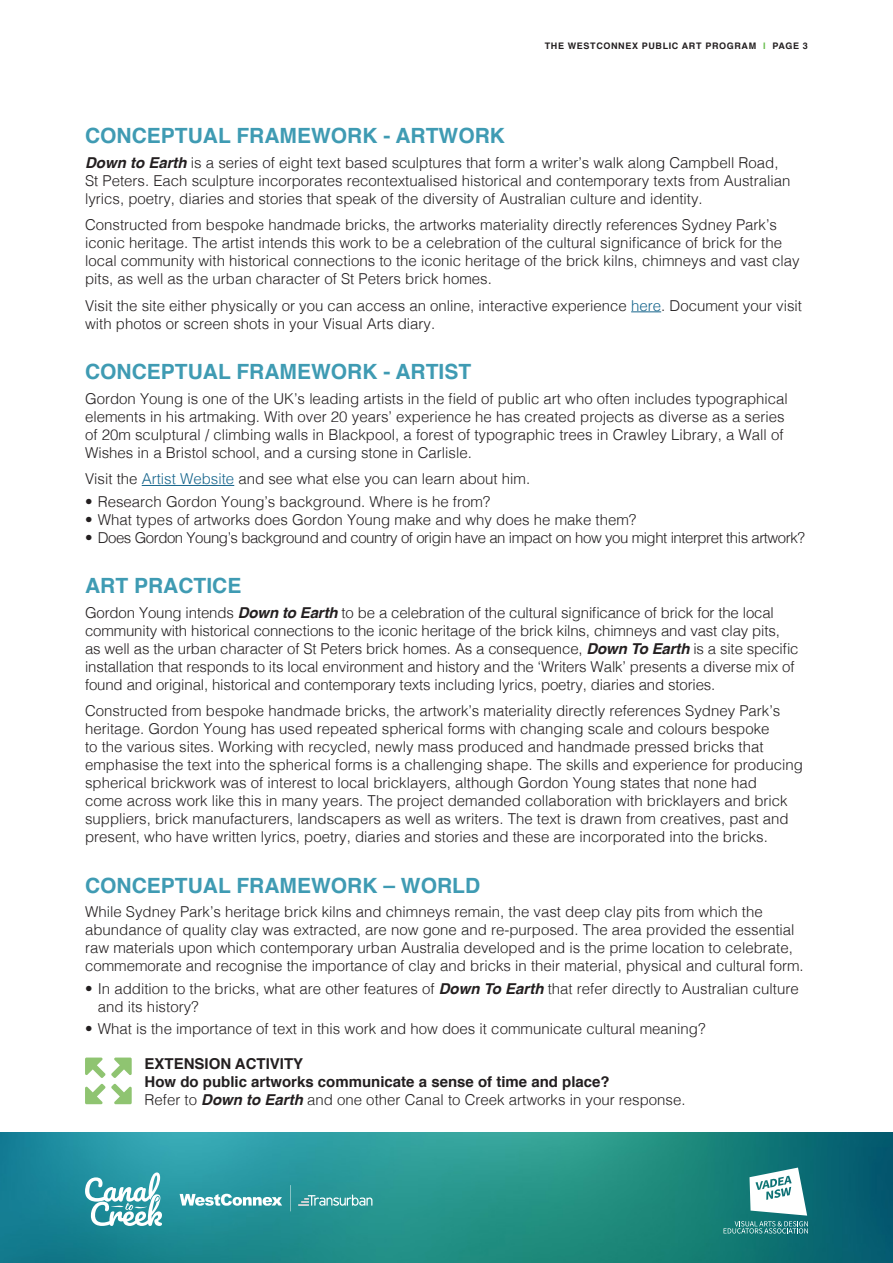
<style>
.page{position:relative;width:893px;height:1263px;background:#fff}
.page>*{position:absolute;margin:0;border:0;box-sizing:border-box;transform-origin:0 0}
.Subhead{font:700 21px "Helvetica";color:#3f9bb3}
.Body{font:300 15px/18px "Helvetica";color:#231f20}
.Body_Bullet{font:300 15px/18px "Helvetica";color:#231f20}
.Body_Bullet-2{font:700 15px/18px "Helvetica";color:#231f20}
.Body_Bullet-3{font:300 15px "Helvetica";letter-spacing:-.03em;color:#231f20}
.t1{font:700 9px "Helvetica";letter-spacing:.07em;color:#231f20}
.s1{color:#6abe50}
.s2{font-weight:700;font-style:italic}
.s3{color:#18668d}
.s4{font-weight:300}
.s5{font-style:italic}
</style>
<div class="page">
<img style="left:0;top:1132px;width:893px;height:131px">
<svg style="left:85px;top:1172px;width:77px;height:54px"></svg>
<svg style="left:180px;top:1194px;width:102px;height:12px"></svg>
<svg style="left:298px;top:1194px;width:74px;height:12px"></svg>
<svg style="left:290px;top:1185px;width:1px;height:26px"></svg>
<svg style="left:749px;top:1167px;width:58px;height:48px"></svg>
<svg style="left:724px;top:1221px;width:84px;height:12px"></svg>
<hr style="left:631px;top:311px;width:30px;height:1px;background:#18668d">
<hr style="left:142px;top:485px;width:92px;height:1px;background:#18668d">
<svg style="left:85px;top:1084px;width:47px;height:20px"></svg>
<svg style="left:85px;top:1057px;width:47px;height:21px"></svg>
<p class="t1" style="left:545px;top:39px;width:265px">THE WESTCONNEX PUBLIC ART PROGRAM <span class="s1">I</span> PAGE 3</p>
<p class="Subhead" style="left:85px;top:119px;width:421px">CONCEPTUAL FRAMEWORK - ARTWORK</p>
<p class="Body" style="left:85px;top:152px;width:707px"><span class="s2">Down to Earth</span> is a series of eight text based sculptures that form a writer’s walk along Campbell Road,<br>St Peters. Each sculpture incorporates recontextualised historical and contemporary texts from Australian lyrics, poetry, diaries and stories that speak of the diversity of Australian culture and identity.</p>
<p class="Body" style="left:85px;top:215px;width:716px">Constructed from bespoke handmade bricks, the artworks materiality directly references Sydney Park’s iconic heritage. The artist intends this work to be a celebration of the cultural significance of brick for the local community with historical connections to the iconic heritage of the brick kilns, chimneys and vast clay pits, as well as the urban character of St Peters brick homes.</p>
<p class="Body" style="left:85px;top:295px;width:718px">Visit the site either physically or you can access an online, interactive experience <span class="s3">here</span>. Document your visit with photos or screen shots in your Visual Arts diary.</p>
<p class="Subhead" style="left:85px;top:355px;width:388px">CONCEPTUAL FRAMEWORK - ARTIST</p>
<p class="Body" style="left:85px;top:388px;width:704px">Gordon Young is one of the UK’s leading artists in the field of public art who often includes typographical elements in his artmaking. With over 20 years’ experience he has created projects as diverse as a series of 20m sculptural / climbing walls in Blackpool, a forest of typographic trees in Crawley Library, a Wall of Wishes in a Bristol school, and a cursing stone in Carlisle.</p>
<p class="Body" style="left:85px;top:469px;width:447px">Visit the <span class="s3">Artist Website</span> and see what else you can learn about him.</p>
<p class="Body_Bullet" style="left:85px;top:491px;width:407px">• Research Gordon Young’s background. Where is he from?</p>
<p class="Body_Bullet" style="left:85px;top:509px;width:553px">• What types of artworks does Gordon Young make and why does he make them?</p>
<p class="Body_Bullet-3" style="left:85px;top:524px;width:721px">• Does Gordon Young’s background and country of origin have an impact on how you might interpret this artwork?</p>
<p class="Subhead" style="left:85px;top:569px;width:158px">ART PRACTICE</p>
<p class="Body" style="left:85px;top:602px;width:715px">Gordon Young intends <span class="s2">Down to Earth</span> to be a celebration of the cultural significance of brick for the local community with historical connections to the iconic heritage of the brick kilns, chimneys and vast clay pits, as well as the urban character of St Peters brick homes. As a consequence, <span class="s2">Down To Earth</span> is a site specific installation that responds to its local environment and history and the ‘Writers Walk’ presents a diverse mix of found and original, historical and contemporary texts including lyrics, poetry, diaries and stories.</p>
<p class="Body" style="left:85px;top:701px;width:719px">Constructed from bespoke handmade bricks, the artwork’s materiality directly references Sydney Park’s heritage. Gordon Young has used repeated spherical forms with changing scale and colours bespoke<br>to the various sites. Working with recycled, newly mass produced and handmade pressed bricks that emphasise the text into the spherical forms is a challenging shape. The skills and experience for producing spherical brickwork was of interest to local bricklayers, although Gordon Young states that none had<br>come across work like this in many years. The project demanded collaboration with bricklayers and brick suppliers, brick manufacturers, landscapers as well as writers. The text is drawn from creatives, past and present, who have written lyrics, poetry, diaries and stories and these are incorporated into the bricks.</p>
<p class="Subhead" style="left:85px;top:869px;width:397px">CONCEPTUAL FRAMEWORK – WORLD</p>
<p class="Body" style="left:85px;top:902px;width:720px">While Sydney Park’s heritage brick kilns and chimneys remain, the vast deep clay pits from which the abundance of quality clay was extracted, are now gone and re-purposed. The area provided the essential raw materials upon which contemporary urban Australia developed and is the prime location to celebrate, commemorate and recognise the importance of clay and bricks in their material, physical and cultural form.</p>
<p class="Body_Bullet" style="left:98px;top:978px;width:702px;text-indent:-13px">• In addition to the bricks, what are other features of <span class="s2">Down To Earth</span> that refer directly to Australian culture and its history?</p>
<p class="Body_Bullet" style="left:85px;top:1018px;width:622px">• What is the importance of text in this work and how does it communicate cultural meaning?</p>
<p class="Body_Bullet-2" style="left:145px;top:1055px;width:543px">EXTENSION ACTIVITY<br>How do public artworks communicate a sense of time and place?<br><span class="s4">Refer to</span> <span class="s5">Down to Earth</span> <span class="s4">and one other Canal to Creek artworks in your response.</span></p>
</div>
